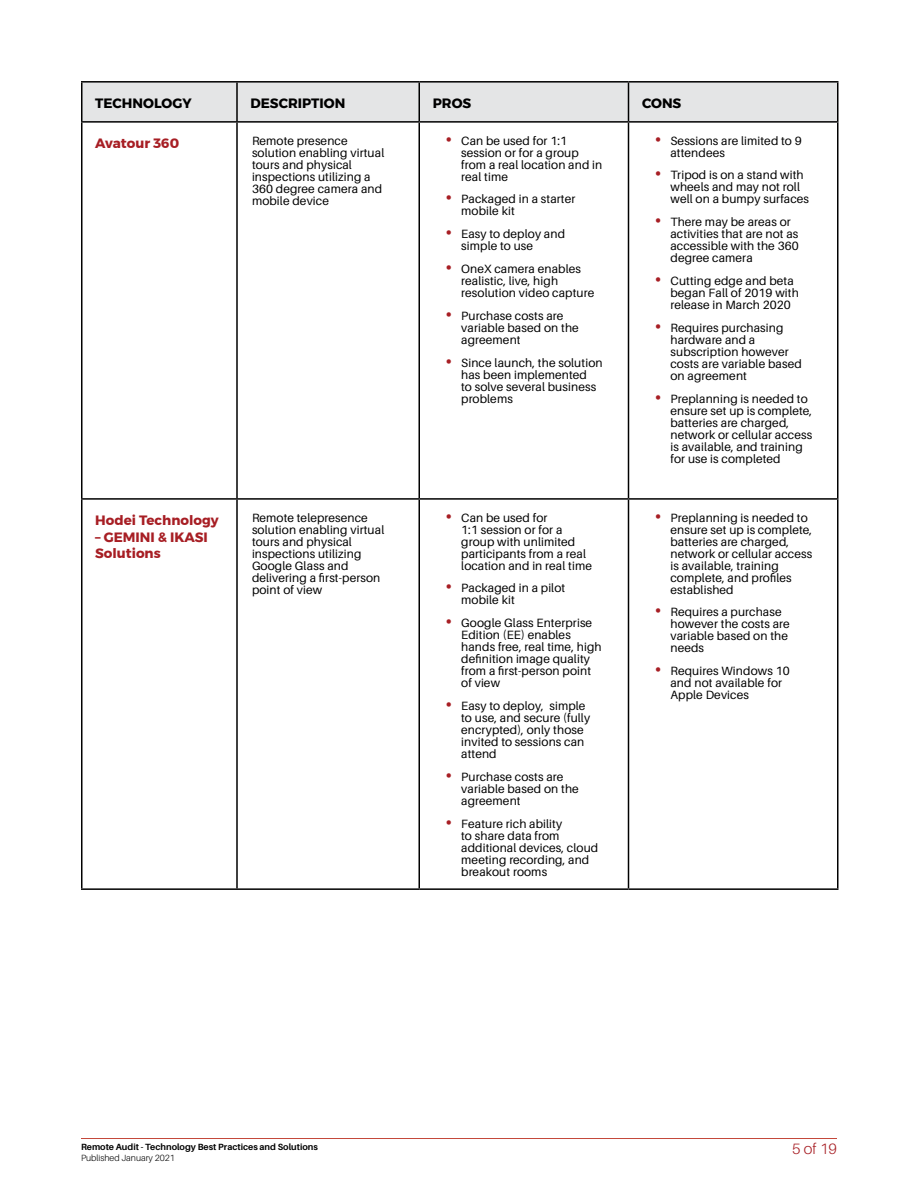
<style>
.page{position:relative;width:918px;height:1188px;background:#fff}
.page>*{position:absolute;margin:0;border:0;box-sizing:border-box;transform-origin:0 0}
.t1{font:300 15px "Aileron";color:#a71e24}
.t2{font:700 13.5px/16.2px "Montserrat";color:#a71e24}
.t3{font:700 13.5px "Montserrat";color:#000}
.t4{font:12px/12px "Aileron";letter-spacing:.01em;color:#000}
.t5{font:700 9px "Aileron";color:#000}
.t6{font:300 9px "Aileron";color:#000}
.s1{font-family:"Montserrat";font-weight:700;font-size:16.5px;color:#a71e24}
</style>
<div class="page">
<hr style="left:81px;top:1138px;width:756px;height:1px;background:#c4483b">
<div style="left:82px;top:83px;width:755px;height:38px;background:#e4e5e6"></div>
<hr style="left:81px;top:81px;width:156px;height:2px;background:#000">
<hr style="left:81px;top:83px;width:1px;height:38px;background:#000">
<hr style="left:81px;top:121px;width:156px;height:2px;background:#000">
<hr style="left:81px;top:123px;width:1px;height:375px;background:#000">
<hr style="left:236px;top:123px;width:2px;height:375px;background:#000">
<hr style="left:418px;top:123px;width:2px;height:375px;background:#000">
<hr style="left:628px;top:123px;width:1px;height:375px;background:#000">
<hr style="left:837px;top:123px;width:1px;height:375px;background:#000">
<hr style="left:81px;top:498px;width:156px;height:2px;background:#000">
<hr style="left:81px;top:500px;width:1px;height:388px;background:#000">
<hr style="left:237px;top:498px;width:182px;height:2px;background:#000">
<hr style="left:236px;top:500px;width:2px;height:388px;background:#000">
<hr style="left:419px;top:498px;width:209px;height:2px;background:#000">
<hr style="left:418px;top:500px;width:2px;height:388px;background:#000">
<hr style="left:628px;top:498px;width:210px;height:2px;background:#000">
<hr style="left:628px;top:500px;width:1px;height:388px;background:#000">
<hr style="left:837px;top:500px;width:1px;height:388px;background:#000">
<hr style="left:81px;top:888px;width:156px;height:2px;background:#000">
<hr style="left:237px;top:888px;width:182px;height:2px;background:#000">
<hr style="left:419px;top:888px;width:209px;height:2px;background:#000">
<hr style="left:628px;top:888px;width:210px;height:2px;background:#000">
<hr style="left:237px;top:81px;width:182px;height:2px;background:#000">
<hr style="left:236px;top:83px;width:2px;height:38px;background:#000">
<hr style="left:419px;top:81px;width:209px;height:2px;background:#000">
<hr style="left:418px;top:83px;width:2px;height:38px;background:#000">
<hr style="left:628px;top:81px;width:210px;height:2px;background:#000">
<hr style="left:628px;top:83px;width:1px;height:38px;background:#000">
<hr style="left:837px;top:83px;width:1px;height:38px;background:#000">
<hr style="left:237px;top:121px;width:182px;height:2px;background:#000">
<hr style="left:419px;top:121px;width:209px;height:2px;background:#000">
<hr style="left:628px;top:121px;width:210px;height:2px;background:#000">
<p class="t3" style="left:95px;top:93px;width:98px">TECHNOLOGY</p>
<p class="t3" style="left:250px;top:93px;width:96px">DESCRIPTION</p>
<p class="t3" style="left:433px;top:93px;width:40px">PROS</p>
<p class="t3" style="left:642px;top:93px;width:41px">CONS</p>
<p class="t2" style="left:95px;top:136px;width:86px">Avatour 360</p>
<p class="t4" style="left:252px;top:135px;width:134px">Remote presence solution enabling virtual tours and physical inspections utilizing a<br>360 degree camera and mobile device</p>
<p class="t4" style="left:461px;top:135px;width:143px;text-indent:-15px"><span class="s1">•</span> Can be used for 1:1 session or for a group from a real location and in real time</p>
<p class="t4" style="left:670px;top:135px;width:133px;text-indent:-15px"><span class="s1">•</span> Sessions are limited to 9 attendees</p>
<p class="t4" style="left:670px;top:169px;width:140px;text-indent:-15px"><span class="s1">•</span> Tripod is on a stand with wheels and may not roll well on a bumpy surfaces</p>
<p class="t4" style="left:670px;top:216px;width:130px;text-indent:-15px"><span class="s1">•</span> There may be areas or activities that are not as accessible with the 360 degree camera</p>
<p class="t4" style="left:670px;top:275px;width:130px;text-indent:-15px"><span class="s1">•</span> Cutting edge and beta began Fall of 2019 with release in March 2020</p>
<p class="t4" style="left:670px;top:322px;width:133px;text-indent:-15px"><span class="s1">•</span> Requires purchasing hardware and a subscription however costs are variable based on agreement</p>
<p class="t4" style="left:670px;top:393px;width:143px;text-indent:-15px"><span class="s1">•</span> Preplanning is needed to ensure set up is complete, batteries are charged, network or cellular access is available, and training for use is completed</p>
<p class="t4" style="left:461px;top:193px;width:116px;text-indent:-15px"><span class="s1">•</span> Packaged in a starter mobile kit</p>
<p class="t4" style="left:461px;top:228px;width:105px;text-indent:-15px"><span class="s1">•</span> Easy to deploy and simple to use</p>
<p class="t4" style="left:461px;top:263px;width:135px;text-indent:-15px"><span class="s1">•</span> OneX camera enables realistic, live, high resolution video capture</p>
<p class="t4" style="left:461px;top:310px;width:119px;text-indent:-15px"><span class="s1">•</span> Purchase costs are variable based on the agreement</p>
<p class="t4" style="left:461px;top:357px;width:143px;text-indent:-15px"><span class="s1">•</span> Since launch, the solution has been implemented<br>to solve several business problems</p>
<p class="t2" style="left:95px;top:513px;width:125px">Hodei Technology</p>
<p class="t2" style="left:95px;top:529px;width:114px">– GEMINI &amp; IKASI<br>Solutions</p>
<p class="t4" style="left:252px;top:512px;width:134px">Remote telepresence solution enabling virtual tours and physical inspections utilizing<br>Google Glass and delivering a first-person point of view</p>
<p class="t4" style="left:461px;top:512px;width:132px;text-indent:-15px"><span class="s1">•</span> Can be used for<br>1:1 session or for a group with unlimited participants from a real location and in real time</p>
<p class="t4" style="left:461px;top:582px;width:106px;text-indent:-15px"><span class="s1">•</span> Packaged in a pilot mobile kit</p>
<p class="t4" style="left:461px;top:617px;width:142px;text-indent:-15px"><span class="s1">•</span> Google Glass Enterprise<br>Edition (EE) enables hands free, real time, high definition image quality from a first-person point of view</p>
<p class="t4" style="left:461px;top:700px;width:130px;text-indent:-15px"><span class="s1">•</span> Easy to deploy, simple to use, and secure (fully encrypted), only those invited to sessions can attend</p>
<p class="t4" style="left:461px;top:771px;width:119px;text-indent:-15px"><span class="s1">•</span> Purchase costs are variable based on the agreement</p>
<p class="t4" style="left:461px;top:818px;width:139px;text-indent:-15px"><span class="s1">•</span> Feature rich ability<br>to share data from additional devices, cloud meeting recording, and breakout rooms</p>
<p class="t4" style="left:670px;top:512px;width:143px;text-indent:-15px"><span class="s1">•</span> Preplanning is needed to ensure set up is complete, batteries are charged, network or cellular access is available, training complete, and profiles established</p>
<p class="t4" style="left:670px;top:606px;width:121px;text-indent:-15px"><span class="s1">•</span> Requires a purchase however the costs are variable based on the needs</p>
<p class="t4" style="left:670px;top:665px;width:121px;text-indent:-15px"><span class="s1">•</span> Requires Windows 10 and not available for<br>Apple Devices</p>
<p class="t5" style="left:81px;top:1142px;width:238px">Remote Audit - Technology Best Practices and Solutions</p>
<p class="t6" style="left:81px;top:1153px;width:95px">Published January 2021</p>
<p class="t1" style="left:792px;top:1141px;width:46px">5 of 19</p>
</div>
